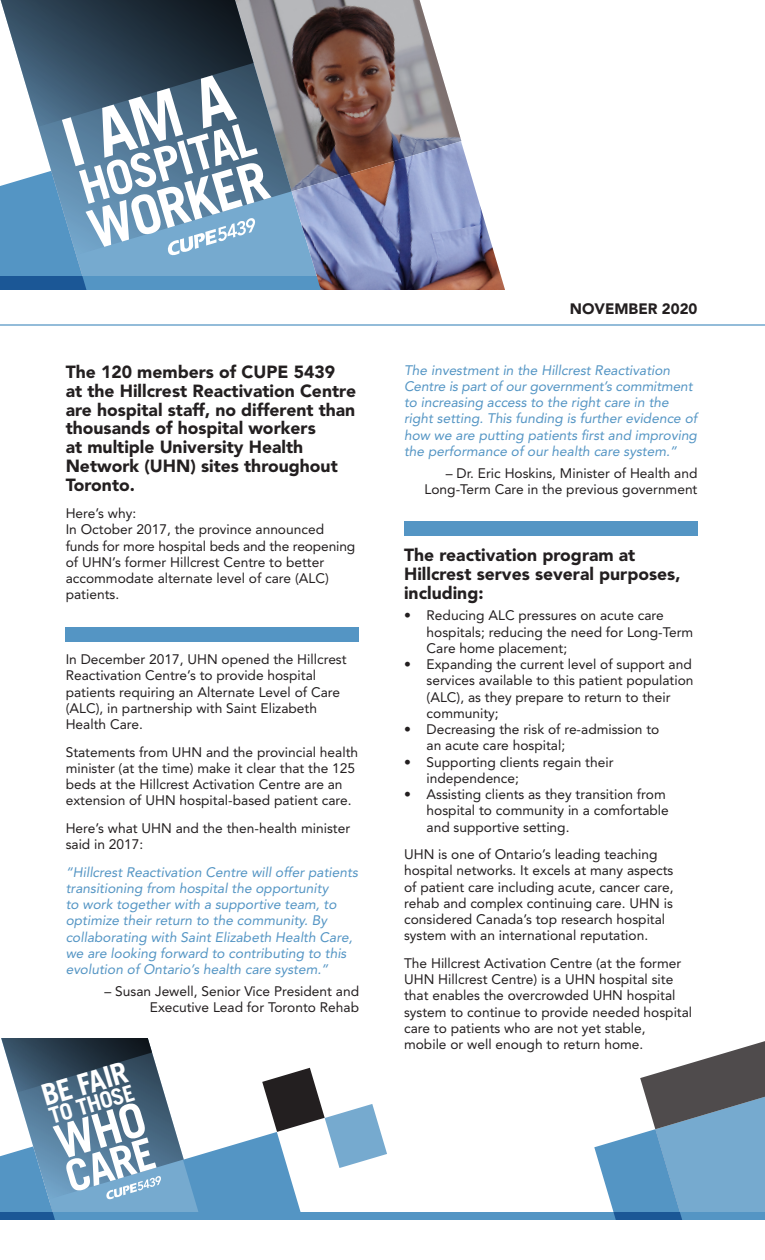
<style>
.page{position:relative;width:765px;height:1260px;background:#fff}
.page>*{position:absolute;margin:0;border:0;box-sizing:border-box;transform-origin:0 0}
.t1{font:700 67px "Trade Gothic";color:#fff}
.t2{font:700 53.88px "Trade Gothic";color:#fff}
.t3{font:700 47px "Trade Gothic";color:#fff}
.t4{font:700 43.62px "Trade Gothic";color:#fff}
.t5{font:700 29.62px "Trade Gothic";color:#fff}
.t6{font:700 22.5px "Trade Gothic";color:#fff}
.Copy{font:900 17.5px/18.8px "Avenir";color:#231f20}
.Sub1{font:900 17.5px/18.8px "Avenir";color:#231f20}
.t7{font:900 15px "Avenir";color:#231f20}
.Copy-2{font:13.75px/16.2px "Avenir";color:#231f20}
.Copy-3{font:italic 13.75px/16.2px "Avenir";color:#5495c4}
</style>
<div class="page">
<svg style="left:204px;top:1068px;width:183px;height:144px"></svg>
<div style="left:0;top:1212px;width:765px;height:8px;background:#5495c4"></div>
<svg style="left:594px;top:1041px;width:171px;height:179px"></svg>
<svg style="left:161px;top:1153px;width:43px;height:59px"></svg>
<svg style="left:17px;top:1052px;width:167px;height:147px"></svg>
<svg style="left:1px;top:1038px;width:151px;height:54px;background:#3c5163"></svg>
<img style="left:324px;top:0;width:137px;height:141px">
<svg style="left:87px;top:0;width:237px;height:276px;background:#708394"></svg>
<svg style="left:38px;top:0;width:254px;height:255px;background:#6586a0"></svg>
<svg style="left:0;top:0;width:254px;height:127px;background:#435869"></svg>
<div style="left:0;top:276px;width:472px;height:14px;background:#5495c4"></div>
<img style="left:292px;top:141px;width:213px;height:149px">
<svg style="left:0;top:171px;width:87px;height:119px;background:#5892bf"></svg>
<svg style="left:167px;top:218px;width:88px;height:38px;background:#8fb8d6"></svg>
<div style="left:66px;top:627px;width:293px;height:15px;background:#5495c4"></div>
<div style="left:404px;top:522px;width:294px;height:14px;background:#5495c4"></div>
<hr style="left:0;top:324px;width:765px;height:2px;background:#5495c4">
<svg style="left:0;top:1101px;width:161px;height:119px;background:#6792b2"></svg>
<p class="t1" style="left:53px;top:105px;width:176px;rotate:-16deg">I AM A</p>
<p class="t3" style="left:73px;top:160px;width:182px;rotate:-16deg">HOSPITAL</p>
<p class="t2" style="left:81px;top:198px;width:186px;rotate:-16deg">WORKER</p>
<p class="Copy" style="left:66px;top:363px;width:292px">The 120 members of CUPE 5439 at the Hillcrest Reactivation Centre are hospital staff, no different than thousands of hospital workers<br>at multiple University Health<br>Network (UHN) sites throughout<br>Toronto.</p>
<p class="Copy-2" style="left:66px;top:505px;width:72px">Here’s why:</p>
<p class="Copy-2" style="left:66px;top:522px;width:291px">In October 2017, the province announced funds for more hospital beds and the reopening of UHN’s former Hillcrest Centre to better accommodate alternate level of care (ALC) patients.</p>
<p class="Copy-2" style="left:66px;top:651px;width:282px">In December 2017, UHN opened the Hillcrest Reactivation Centre’s to provide hospital patients requiring an Alternate Level of Care (ALC), in partnership with Saint Elizabeth Health Care.</p>
<p class="Copy-2" style="left:66px;top:744px;width:294px">Statements from UHN and the provincial health minister (at the time) make it clear that the 125 beds at the Hillcrest Activation Centre are an extension of UHN hospital-based patient care.</p>
<p class="Copy-2" style="left:66px;top:820px;width:286px">Here’s what UHN and the then-health minister said in 2017:</p>
<p class="Copy-3" style="left:66px;top:864px;width:294px">“Hillcrest Reactivation Centre will offer patients transitioning from hospital the opportunity<br>to work together with a supportive team, to optimize their return to the community. By collaborating with Saint Elizabeth Health Care, we are looking forward to contributing to this evolution of Ontario’s health care system.”</p>
<p class="Copy-2" style="left:105px;top:983px;width:256px;text-align:right">– Susan Jewell, Senior Vice President and<br>Executive Lead for Toronto Rehab</p>
<p class="t5" style="left:37px;top:1079px;width:90px;rotate:-17deg">BE FAIR</p>
<p class="t6" style="left:46px;top:1104px;width:89px;rotate:-17deg">TO THOSE</p>
<p class="t4" style="left:59px;top:1152px;width:93px;rotate:-16deg">CARE</p>
<p class="t7" style="left:570px;top:299px;width:129px">NOVEMBER 2020</p>
<p class="Copy-3" style="left:404px;top:362px;width:295px">The investment in the Hillcrest Reactivation Centre is part of our government’s commitment to increasing access to the right care in the right setting. This funding is further evidence of how we are putting patients first and improving the performance of our health care system.”</p>
<p class="Copy-2" style="left:425px;top:465px;width:274px;text-align:right">– Dr. Eric Hoskins, Minister of Health and<br>Long-Term Care in the previous government</p>
<p class="Sub1" style="left:404px;top:546px;width:278px">The reactivation program at<br>Hillcrest serves several purposes, including:</p>
<p class="Copy-2" style="left:427px;top:608px;width:268px;text-indent:-22px">• Reducing ALC pressures on acute care hospitals; reducing the need for Long-Term<br>Care home placement;</p>
<p class="Copy-2" style="left:427px;top:656px;width:268px;text-indent:-22px">• Expanding the current level of support and services available to this patient population (ALC), as they prepare to return to their community;</p>
<p class="Copy-2" style="left:427px;top:721px;width:234px;text-indent:-22px">• Decreasing the risk of re-admission to an acute care hospital;</p>
<p class="Copy-2" style="left:427px;top:754px;width:188px;text-indent:-22px">• Supporting clients regain their independence;</p>
<p class="Copy-2" style="left:427px;top:786px;width:244px;text-indent:-22px">• Assisting clients as they transition from hospital to community in a comfortable and supportive setting.</p>
<p class="Copy-2" style="left:404px;top:846px;width:271px">UHN is one of Ontario’s leading teaching hospital networks. It excels at many aspects of patient care including acute, cancer care, rehab and complex continuing care. UHN is considered Canada’s top research hospital system with an international reputation.</p>
<p class="Copy-2" style="left:404px;top:955px;width:290px">The Hillcrest Activation Centre (at the former UHN Hillcrest Centre) is a UHN hospital site that enables the overcrowded UHN hospital system to continue to provide needed hospital care to patients who are not yet stable,<br>mobile or well enough to return home.</p>
</div>
